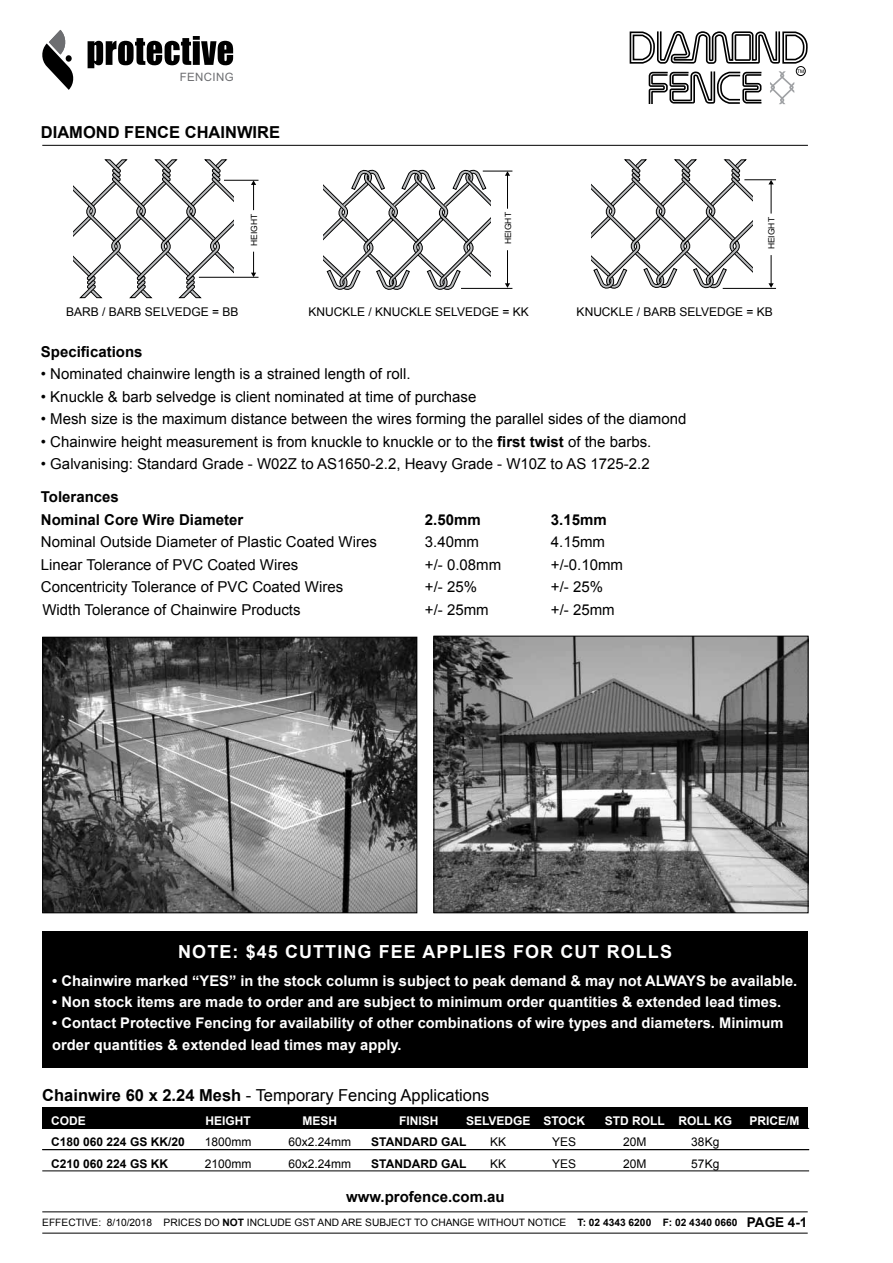
<style>
.page{position:relative;width:893px;height:1263px;background:#fff}
.page>*{position:absolute;margin:0;border:0;box-sizing:border-box;transform-origin:0 0}
.t1{font:700 18px "Arial";letter-spacing:.06em;color:#fff}
.t2{font:16.5px "Arial";color:#000}
.t3{font:700 16.5px "Arial";color:#000}
.t4{font:15px "Arial";color:#000}
.t5{font:700 15px/22.5px "Arial";color:#000}
.t6{font:700 14.7px/21.3px "Arial";color:#fff}
.t7{font:12px "Arial";color:#000}
.t8{font:700 12px "Arial";color:#fff}
.t9{font:700 12px "Arial";color:#000}
.t10{font:11.55px "Arial";letter-spacing:.03em;color:#6d6e71}
.t11{font:10.2px "Arial";color:#000}
.t12{font:8.55px "Arial";color:#000}
.t13{font:4.8px "Arial";color:#000}
.s1{font-weight:700}
.s2{font-weight:700;font-size:13.5px}
</style>
<div class="page">
<svg style="left:630px;top:31px;width:178px;height:73px"></svg>
<hr style="left:42px;top:1211px;width:766px;height:1px;background:#000">
<hr style="left:42px;top:1233px;width:766px;height:1px;background:#000">
<hr style="left:42px;top:145px;width:766px;height:1px;background:#000">
<svg style="left:73px;top:159px;width:161px;height:140px"></svg>
<hr style="left:224px;top:180px;width:34px;height:1px;background:#000">
<hr style="left:199px;top:277px;width:59px;height:1px;background:#000">
<svg style="left:251px;top:180px;width:5px;height:30px"></svg>
<svg style="left:251px;top:252px;width:5px;height:25px"></svg>
<svg style="left:323px;top:169px;width:189px;height:121px"></svg>
<hr style="left:744px;top:179px;width:32px;height:1px;background:#000">
<hr style="left:723px;top:288px;width:53px;height:1px;background:#000">
<svg style="left:591px;top:159px;width:183px;height:130px"></svg>
<svg style="left:88px;top:36px;width:145px;height:32px"></svg>
<svg style="left:42px;top:30px;width:32px;height:60px"></svg>
<div style="left:66px;top:55px;width:6px;height:7px;background:#000;border-radius:50%"></div>
<div style="left:42px;top:1107px;width:766px;height:22px;background:#000"></div>
<hr style="left:42px;top:1128px;width:767px;height:1px;background:#000">
<hr style="left:42px;top:1149px;width:767px;height:1px;background:#000">
<hr style="left:42px;top:1170px;width:767px;height:1px;background:#000">
<div style="left:42px;top:931px;width:766px;height:137px;background:#000"></div>
<img style="left:44px;top:639px;width:371px;height:272px">
<div style="left:42px;top:637px;width:375px;height:276px;border:1px solid #000"></div>
<img style="left:435px;top:638px;width:371px;height:273px">
<div style="left:433px;top:636px;width:375px;height:277px;border:1px solid #000"></div>
<p class="t10" style="left:180px;top:69px;width:55px">FENCING</p>
<p class="t3" style="left:41px;top:122px;width:241px">DIAMOND FENCE CHAINWIRE</p>
<p class="t13" style="left:797px;top:69px;width:9px">TM</p>
<p class="t12" style="left:249px;top:246px;width:34px;rotate:-90deg">HEIGHT</p>
<p class="t12" style="left:503px;top:244px;width:34px;rotate:-90deg">HEIGHT</p>
<p class="t12" style="left:767px;top:249px;width:34px;rotate:-90deg">HEIGHT</p>
<p class="t7" style="left:66px;top:304px;width:174px">BARB / BARB SELVEDGE = BB</p>
<p class="t7" style="left:308px;top:304px;width:222px">KNUCKLE / KNUCKLE SELVEDGE = KK</p>
<p class="t7" style="left:577px;top:304px;width:198px">KNUCKLE / BARB SELVEDGE = KB</p>
<p class="t5" style="left:41px;top:340px;width:103px">Specifications</p>
<p class="t4" style="left:41px;top:364px;width:371px">• Nominated chainwire length is a strained length of roll.</p>
<p class="t4" style="left:41px;top:386px;width:437px">• Knuckle &amp; barb selvedge is client nominated at time of purchase</p>
<p class="t4" style="left:41px;top:409px;width:647px">• Mesh size is the maximum distance between the wires forming the parallel sides of the diamond</p>
<p class="t4" style="left:41px;top:431px;width:612px">• Chainwire height measurement is from knuckle to knuckle or to the <span class="s1">first twist</span> of the barbs.</p>
<p class="t4" style="left:41px;top:454px;width:610px">• Galvanising: Standard Grade - W02Z to AS1650-2.2, Heavy Grade - W10Z to AS 1725-2.2</p>
<p class="t5" style="left:41px;top:486px;width:204px">Tolerances<br>Nominal Core Wire Diameter</p>
<p class="t5" style="left:425px;top:508px;width:57px">2.50mm</p>
<p class="t5" style="left:551px;top:508px;width:57px">3.15mm</p>
<p class="t4" style="left:41px;top:532px;width:337px">Nominal Outside Diameter of Plastic Coated Wires</p>
<p class="t4" style="left:425px;top:532px;width:56px">3.40mm</p>
<p class="t4" style="left:551px;top:532px;width:56px">4.15mm</p>
<p class="t4" style="left:41px;top:554px;width:259px">Linear Tolerance of PVC Coated Wires</p>
<p class="t4" style="left:425px;top:554px;width:78px">+/- 0.08mm</p>
<p class="t4" style="left:551px;top:554px;width:74px">+/-0.10mm</p>
<p class="t4" style="left:41px;top:577px;width:304px">Concentricity Tolerance of PVC Coated Wires</p>
<p class="t4" style="left:425px;top:577px;width:54px">+/- 25%</p>
<p class="t4" style="left:551px;top:577px;width:54px">+/- 25%</p>
<p class="t4" style="left:42px;top:599px;width:260px">Width Tolerance of Chainwire Products</p>
<p class="t4" style="left:425px;top:599px;width:65px">+/- 25mm</p>
<p class="t4" style="left:551px;top:599px;width:65px">+/- 25mm</p>
<p class="t1" style="left:178px;top:939px;width:495px">NOTE: $45 CUTTING FEE APPLIES FOR CUT ROLLS</p>
<p class="t6" style="left:52px;top:970px;width:747px">• Chainwire marked “YES” in the stock column is subject to peak demand &amp; may not ALWAYS be available.</p>
<p class="t6" style="left:52px;top:992px;width:730px">• Non stock items are made to order and are subject to minimum order quantities &amp; extended lead times.</p>
<p class="t6" style="left:52px;top:1013px;width:733px">• Contact Protective Fencing for availability of other combinations of wire types and diameters. Minimum order quantities &amp; extended lead times may apply.</p>
<p class="t2" style="left:42px;top:1084px;width:449px"><span class="s1">Chainwire 60 x 2.24 Mesh</span> - Temporary Fencing Applications</p>
<p class="t8" style="left:51px;top:1113px;width:36px">CODE</p>
<p class="t8" style="left:206px;top:1113px;width:47px">HEIGHT</p>
<p class="t8" style="left:302px;top:1113px;width:36px">MESH</p>
<p class="t8" style="left:399px;top:1113px;width:41px">FINISH</p>
<p class="t8" style="left:466px;top:1113px;width:121px">SELVEDGE STOCK</p>
<p class="t8" style="left:605px;top:1113px;width:129px">STD ROLL ROLL KG</p>
<p class="t8" style="left:749px;top:1113px;width:52px">PRICE/M</p>
<p class="t9" style="left:51px;top:1134px;width:135px">C180 060 224 GS KK/20</p>
<p class="t7" style="left:205px;top:1134px;width:48px">1800mm</p>
<p class="t7" style="left:288px;top:1134px;width:64px">60x2.24mm</p>
<p class="t9" style="left:371px;top:1134px;width:97px">STANDARD GAL</p>
<p class="t7" style="left:490px;top:1134px;width:18px">KK</p>
<p class="t7" style="left:552px;top:1134px;width:26px">YES</p>
<p class="t7" style="left:623px;top:1134px;width:25px">20M</p>
<p class="t7" style="left:691px;top:1134px;width:30px">38Kg</p>
<p class="t9" style="left:51px;top:1155px;width:118px">C210 060 224 GS KK</p>
<p class="t7" style="left:205px;top:1155px;width:48px">2100mm</p>
<p class="t7" style="left:288px;top:1155px;width:64px">60x2.24mm</p>
<p class="t9" style="left:371px;top:1155px;width:97px">STANDARD GAL</p>
<p class="t7" style="left:490px;top:1155px;width:18px">KK</p>
<p class="t7" style="left:552px;top:1155px;width:26px">YES</p>
<p class="t7" style="left:623px;top:1155px;width:25px">20M</p>
<p class="t7" style="left:691px;top:1155px;width:30px">57Kg</p>
<p class="t5" style="left:346px;top:1185px;width:160px">www.profence.com.au</p>
<p class="t11" style="left:42px;top:1215px;width:767px">EFFECTIVE: 8/10/2018 PRICES DO <span class="s1">NOT</span> INCLUDE GST AND ARE SUBJECT TO CHANGE WITHOUT NOTICE <span class="s1">T: 02 4343 6200 F: 02 4340 0660</span> <span class="s2">PAGE 4-1</span></p>
</div>
